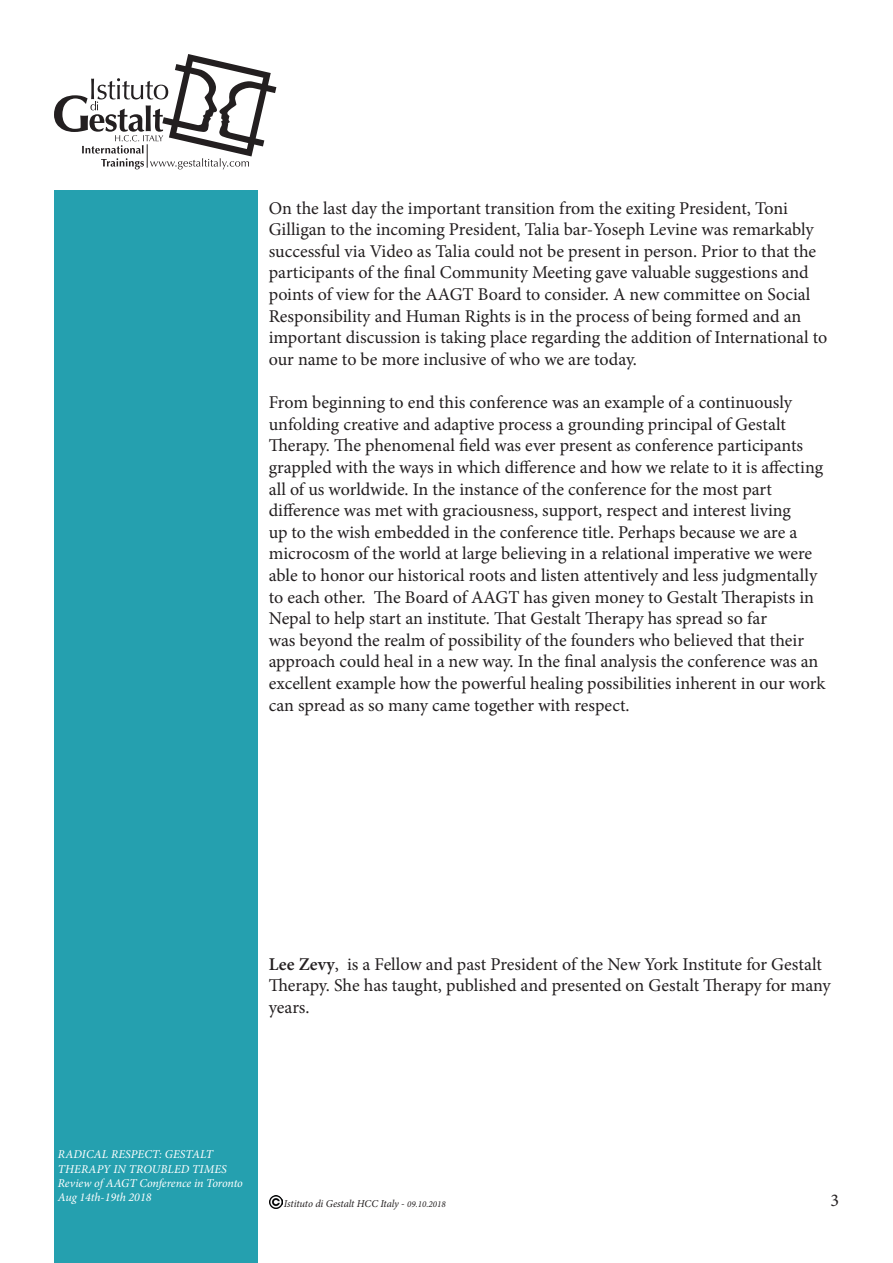
<style>
.page{position:relative;width:893px;height:1263px;background:#fff}
.page>*{position:absolute;margin:0;border:0;box-sizing:border-box;transform-origin:0 0}
.t1{font:18px/21.6px "Minion Pro";letter-spacing:-.005em;color:#231f20}
.t2{font:italic 12px/14.4px "Minion Pro";color:#fff}
.t3{font:italic 10.5px "Minion Pro";letter-spacing:-.01em;color:#231f20}
.s1{font-weight:600}
.s2{font-size:9px}
</style>
<div class="page">
<svg style="left:54px;top:54px;width:222px;height:115px"></svg>
<div style="left:54px;top:190px;width:203px;height:1073px;background:#25a0af"></div>
<svg style="left:269px;top:1196px;width:13px;height:12px"></svg>
<p class="t1" style="left:269px;top:197px;width:560px">On the last day the important transition from the exiting President, Toni Gilligan to the incoming President, Talia bar-Yoseph Levine was remarkably successful via Video as Talia could not be present in person. Prior to that the participants of the final Community Meeting gave valuable suggestions and points of view for the AAGT Board to consider. A new committee on Social Responsibility and Human Rights is in the process of being formed and an important discussion is taking place regarding the addition of International to our name to be more inclusive of who we are today.</p>
<p class="t1" style="left:269px;top:392px;width:558px">From beginning to end this conference was an example of a continuously unfolding creative and adaptive process a grounding principal of Gestalt Therapy. The phenomenal field was ever present as conference participants grappled with the ways in which difference and how we relate to it is affecting all of us worldwide. In the instance of the conference for the most part difference was met with graciousness, support, respect and interest living<br>up to the wish embedded in the conference title. Perhaps because we are a microcosm of the world at large believing in a relational imperative we were able to honor our historical roots and listen attentively and less judgmentally to each other. The Board of AAGT has given money to Gestalt Therapists in Nepal to help start an institute. That Gestalt Therapy has spread so far<br>was beyond the realm of possibility of the founders who believed that their approach could heal in a new way. In the final analysis the conference was an excellent example how the powerful healing possibilities inherent in our work can spread as so many came together with respect.</p>
<p class="t1" style="left:269px;top:953px;width:564px"><span class="s1">Lee Zevy</span>, is a Fellow and past President of the New York Institute for Gestalt<br>Therapy. She has taught, published and presented on Gestalt Therapy for many years.</p>
<p class="t2" style="left:58px;top:1147px;width:187px">RADICAL RESPECT: GESTALT<br>THERAPY IN TROUBLED TIMES<br>Review of AAGT Conference in Toronto<br>Aug 14th-19th 2018</p>
<p class="t3" style="left:284px;top:1196px;width:163px">Istituto di Gestalt HCC Italy - <span class="s2">09.10.2018</span></p>
<p class="t1" style="left:830px;top:1189px;width:10px">3</p>
</div>
